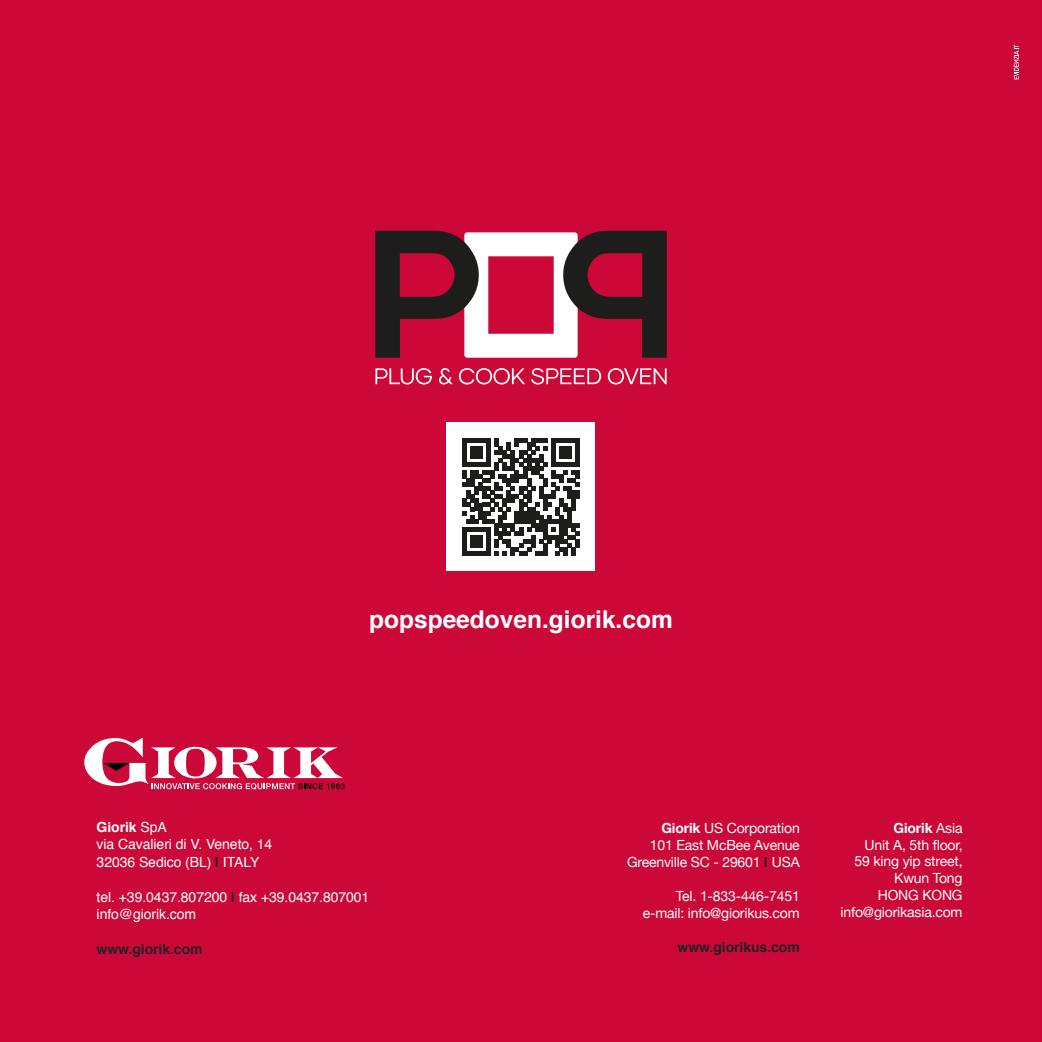
<style>
.page{position:relative;width:1042px;height:1042px;background:#cc0839}
.page>*{position:absolute;margin:0;border:0;box-sizing:border-box;transform-origin:0 0}
.t1{font:700 24.5px "Helvetica";color:#fff}
.t2{font:14px/16.8px "Helvetica Neue";letter-spacing:-.01em;color:#fff;text-align:right}
.t3{font:14px/17.5px "Helvetica";letter-spacing:-.005em;color:#fff}
.t4{font:700 14px "Helvetica";letter-spacing:-.005em;color:#222221}
.s1{font-weight:700}
.s2{font-weight:700;color:#222221}
.s3{font-family:"Helvetica";font-weight:700;color:#222221}
</style>
<div class="page">
<svg style="left:84px;top:737px;width:261px;height:52px"></svg>
<svg style="left:375px;top:231px;width:292px;height:127px"></svg>
<svg style="left:375px;top:368px;width:57px;height:16px"></svg>
<svg style="left:439px;top:368px;width:14px;height:16px"></svg>
<svg style="left:459px;top:368px;width:66px;height:16px"></svg>
<svg style="left:531px;top:368px;width:70px;height:16px"></svg>
<svg style="left:608px;top:368px;width:58px;height:16px"></svg>
<div style="left:446px;top:422px;width:149px;height:149px;background:#fff"></div>
<svg style="left:463px;top:438px;width:116px;height:117px"></svg>
<svg style="left:1014px;top:45px;width:5px;height:34px"></svg>
<h1 class="t1" style="left:369px;top:599px;width:305px">popspeedoven.giorik.com</h1>
<p class="t3" style="left:97px;top:819px;width:177px"><span class="s1">Giorik</span> SpA<br>via Cavalieri di V. Veneto, 14<br>32036 Sedico (BL) <span class="s2">|</span> ITALY</p>
<p class="t3" style="left:97px;top:889px;width:274px">tel. +39.0437.807200 <span class="s2">|</span> fax +39.0437.807001 info@giorik.com</p>
<p class="t4" style="left:97px;top:938px;width:107px">www.giorik.com</p>
<p class="t2" style="left:627px;top:820px;width:174px"><span class="s1">Giorik</span> US Corporation<br>101 East McBee Avenue<br>Greenville SC - 29601 <span class="s3">|</span> USA</p>
<p class="t2" style="left:643px;top:888px;width:159px">Tel. 1-833-446-7451 e-mail: info@giorikus.com</p>
<p class="t4" style="left:677px;top:935px;width:124px">www.giorikus.com</p>
<p class="t2" style="left:840px;top:820px;width:123px"><span class="s1">Giorik</span> Asia<br>Unit A, 5th floor,<br>59 king yip street,<br>Kwun Tong<br>HONG KONG info@giorikasia.com</p>
</div>
